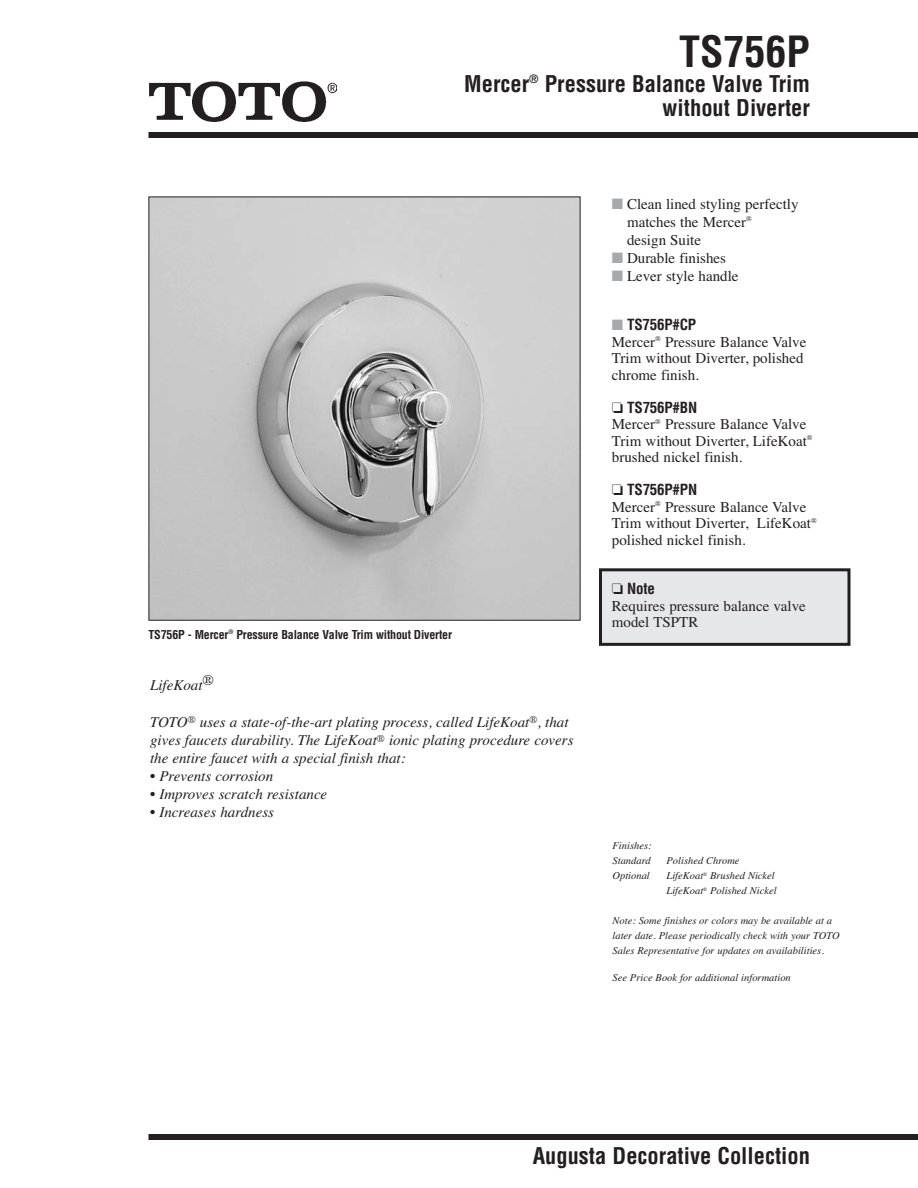
<style>
.page{position:relative;width:918px;height:1188px;background:#fff}
.page>*{position:absolute;margin:0;border:0;box-sizing:border-box;transform-origin:0 0}
.t1{font:700 condensed 42px "Helvetica";color:#231f20}
.t2{font:700 condensed 22.5px/24.8px "Helvetica";color:#231f20;text-align:right}
.t3{font:15px/16.5px "Times";color:#231f20}
.t4{font:italic 15px/18.1px "Times";color:#231f20}
.t5{font:700 condensed 15px "Helvetica";letter-spacing:-.015em;color:#231f20}
.t6{font:700 condensed 12px "Helvetica";letter-spacing:-.015em;color:#231f20}
.t7{font:italic 10.5px/15px "Times";color:#231f20}
.s1{color:#a8a9ad}
</style>
<div class="page">
<div style="left:600px;top:570px;width:249px;height:74px;background:#e6e7e9"></div>
<div style="left:599px;top:568px;width:251px;height:78px;border:3px solid #231f20"></div>
<div style="left:148px;top:132px;width:770px;height:6px;background:#231f20"></div>
<img style="left:150px;top:198px;width:428px;height:421px">
<div style="left:148px;top:1134px;width:770px;height:6px;background:#231f20"></div>
<img style="left:149px;top:81px;width:187px;height:41px">
<h1 class="t1" style="left:679px;top:28px;width:132px">TS756P</h1>
<h2 class="t2" style="left:464px;top:72px;width:347px">Mercer<sup>®</sup> Pressure Balance Valve Trim without Diverter</h2>
<p class="t6" style="left:148px;top:628px;width:305px">TS756P - Mercer<sup>®</sup> Pressure Balance Valve Trim without Diverter</p>
<p class="t4" style="left:150px;top:676px;width:65px">LifeKoat®</p>
<p class="t4" style="left:150px;top:712px;width:425px">TOTO<sup>®</sup> uses a state-of-the-art plating process, called LifeKoat<sup>®</sup>, that gives faucets durability. The LifeKoat<sup>®</sup> ionic plating procedure covers the entire faucet with a special finish that:</p>
<p class="t4" style="left:150px;top:767px;width:125px">• Prevents corrosion</p>
<p class="t4" style="left:150px;top:785px;width:179px">• Improves scratch resistance</p>
<p class="t4" style="left:150px;top:803px;width:126px">• Increases hardness</p>
<p class="t3" style="left:627px;top:194px;width:173px;line-height:18px;text-indent:-15px"><span class="s1">■</span> Clean lined styling perfectly matches the Mercer<sup>®<br></sup>design Suite</p>
<p class="t3" style="left:612px;top:249px;width:116px"><span class="s1">■</span> Durable finishes</p>
<p class="t3" style="left:612px;top:267px;width:128px"><span class="s1">■</span> Lever style handle</p>
<p class="t5" style="left:612px;top:316px;width:86px"><span class="s1">■</span> TS756P#CP</p>
<p class="t3" style="left:612px;top:333px;width:196px">Mercer<sup>®</sup> Pressure Balance Valve<br>Trim without Diverter, polished chrome finish.</p>
<p class="t5" style="left:612px;top:399px;width:87px">❏ TS756P#BN</p>
<p class="t3" style="left:612px;top:416px;width:202px">Mercer<sup>®</sup> Pressure Balance Valve<br>Trim without Diverter, LifeKoat<sup>® </sup>brushed nickel finish.</p>
<p class="t5" style="left:612px;top:481px;width:87px">❏ TS756P#PN</p>
<p class="t3" style="left:612px;top:498px;width:206px">Mercer<sup>®</sup> Pressure Balance Valve<br>Trim without Diverter, LifeKoat<sup>® </sup>polished nickel finish.</p>
<p class="t5" style="left:612px;top:580px;width:44px">❏ Note</p>
<p class="t3" style="left:612px;top:597px;width:195px">Requires pressure balance valve model TSPTR</p>
<p class="t7" style="left:613px;top:838px;width:41px">Finishes:<br>Standard</p>
<p class="t7" style="left:667px;top:853px;width:75px">Polished Chrome</p>
<p class="t7" style="left:613px;top:868px;width:39px">Optional</p>
<p class="t7" style="left:667px;top:868px;width:112px">LifeKoat<sup>®</sup> Brushed Nickel<br>LifeKoat<sup>®</sup> Polished Nickel</p>
<p class="t7" style="left:613px;top:913px;width:229px">Note: Some finishes or colors may be available at a later date. Please periodically check with your TOTO<br>Sales Representative for updates on availabilities.</p>
<p class="t7" style="left:613px;top:970px;width:180px">See Price Book for additional information</p>
<h2 class="t2" style="left:533px;top:1143px;width:279px">Augusta Decorative Collection</h2>
</div>
